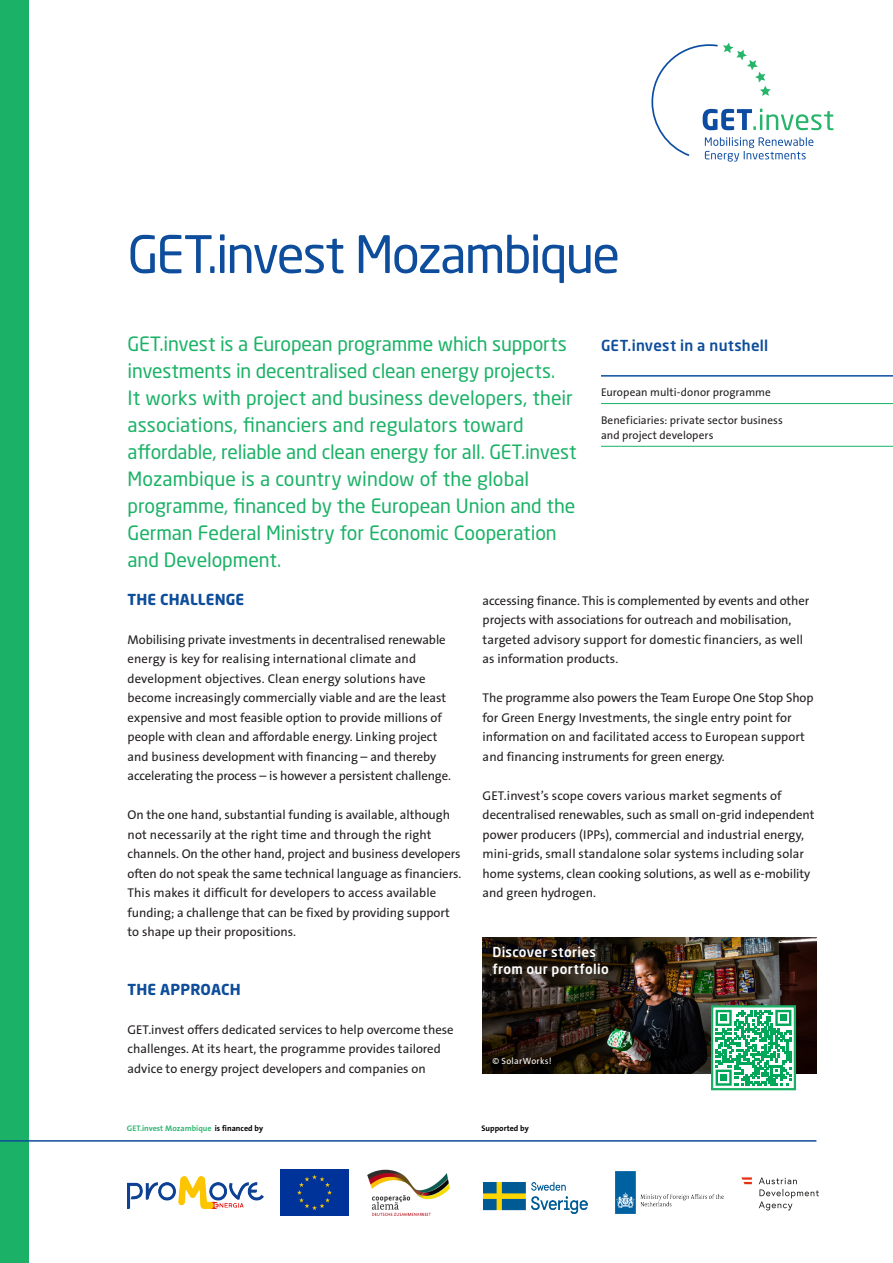
<style>
.page{position:relative;width:893px;height:1263px;background:#fff}
.page>*{position:absolute;margin:0;border:0;box-sizing:border-box;transform-origin:0 0}
.headline_1{font:51px "Neo Sans W1 G";letter-spacing:-.04em;color:#0d4d9b}
.subline{font:19.5px/27px "Neo Sans W1 G";letter-spacing:-.005em;color:#1bb267}
.headline_2{font:700 15px "Neo Sans W1 G";letter-spacing:.01em;color:#0d4d9b}
.nutshell_titel{font:500 15px "Neo Sans W1 G";letter-spacing:.015em;color:#0d4d9b}
.nutshell_titel-2{font:500 13.5px/16.5px "Neo Sans W1 G";letter-spacing:.02em;color:#fff}
.copy{font:12.75px/19.5px "The Sans B5 Plain";letter-spacing:-.005em;color:#231f20}
.nutshell___contact_c{font:11.25px/15px "The Sans B5 Plain";letter-spacing:.01em;color:#231f20}
.t1{font:9px "The Sans B5 Plain";letter-spacing:.035em;color:#fff}
.t2{font:700 8.1px "The Sans B7";color:#35b774}
.t3{font:700 8.1px "The Sans B7";color:#000001}
.s1{color:#000001}
</style>
<div class="page">
<div style="left:0;top:0;width:29px;height:1263px;background:#1bb267"></div>
<hr style="left:0;top:1140px;width:816px;height:2px;background:#0d4d9b">
<svg style="left:651px;top:43px;width:182px;height:119px"></svg>
<hr style="left:601px;top:403px;width:292px;height:1px;background:#1bb267">
<hr style="left:601px;top:446px;width:292px;height:1px;background:#1bb267">
<hr style="left:601px;top:375px;width:292px;height:2px;background:#0d4d9b">
<img style="left:483px;top:937px;width:333px;height:136px">
<div style="left:712px;top:1006px;width:83px;height:83px;background:linear-gradient(to right,#fff,#fff)"></div>
<svg style="left:716px;top:1010px;width:75px;height:76px"></svg>
<div style="left:720px;top:1014px;width:7px;height:7px;background:#00a759"></div>
<div style="left:780px;top:1014px;width:7px;height:7px;background:#00a759"></div>
<div style="left:720px;top:1074px;width:7px;height:7px;background:#00a759"></div>
<div style="left:711px;top:1005px;width:85px;height:85px;border:2px solid #1bb267"></div>
<img style="left:128px;top:1176px;width:135px;height:32px">
<img style="left:367px;top:1169px;width:83px;height:47px">
<div style="left:281px;top:1170px;width:67px;height:45px;background:#039"></div>
<img style="left:483px;top:1182px;width:105px;height:31px">
<img style="left:616px;top:1172px;width:108px;height:41px">
<svg style="left:759px;top:1177px;width:60px;height:33px"></svg>
<svg style="left:741px;top:1177px;width:11px;height:7px"></svg>
<p class="headline_1" style="left:128px;top:223px;width:494px">GET.invest Mozambique</p>
<p class="subline" style="left:128px;top:330px;width:450px">GET.invest is a European programme which supports investments in decentralised clean energy projects.<br>It works with project and business developers, their associations, financiers and regulators toward affordable, reliable and clean energy for all. GET.invest Mozambique is a country window of the global programme, financed by the European Union and the German Federal Ministry for Economic Cooperation and Development.</p>
<p class="nutshell_titel" style="left:601px;top:336px;width:169px">GET.invest in a nutshell</p>
<p class="nutshell___contact_c" style="left:601px;top:385px;width:171px">European multi-donor programme</p>
<p class="nutshell___contact_c" style="left:601px;top:413px;width:183px">Beneficiaries: private sector business and project developers</p>
<p class="headline_2" style="left:128px;top:589px;width:118px">THE CHALLENGE</p>
<p class="copy" style="left:128px;top:630px;width:325px">Mobilising private investments in decentralised renewable energy is key for realising international climate and development objectives. Clean energy solutions have become increasingly commercially viable and are the least expensive and most feasible option to provide millions of people with clean and affordable energy. Linking project and business development with financing – and thereby accelerating the process – is however a persistent challenge.</p>
<p class="copy" style="left:128px;top:805px;width:335px">On the one hand, substantial funding is available, although not necessarily at the right time and through the right channels. On the other hand, project and business developers often do not speak the same technical language as financiers.<br>This makes it difficult for developers to access available funding; a challenge that can be fixed by providing support to shape up their propositions.</p>
<p class="headline_2" style="left:128px;top:979px;width:115px">THE APPROACH</p>
<p class="copy" style="left:128px;top:1020px;width:328px">GET.invest offers dedicated services to help overcome these challenges. At its heart, the programme provides tailored advice to energy project developers and companies on</p>
<p class="copy" style="left:483px;top:591px;width:328px">accessing finance. This is complemented by events and other projects with associations for outreach and mobilisation, targeted advisory support for domestic financiers, as well as information products.</p>
<p class="copy" style="left:483px;top:688px;width:332px">The programme also powers the Team Europe One Stop Shop for Green Energy Investments, the single entry point for information on and facilitated access to European support and financing instruments for green energy.</p>
<p class="copy" style="left:483px;top:786px;width:333px">GET.invest’s scope covers various market segments of decentralised renewables, such as small on-grid independent power producers (IPPs), commercial and industrial energy, mini-grids, small standalone solar systems including solar home systems, clean cooking solutions, as well as e-mobility and green hydrogen.</p>
<p class="nutshell_titel-2" style="left:492px;top:943px;width:118px">Discover stories from our portfolio</p>
<p class="t1" style="left:492px;top:1056px;width:61px">© SolarWorks!</p>
<p class="t2" style="left:108px;top:1124px;width:156px">GET.investnvest Mozambique <span class="s1">is financed by</span></p>
<p class="t2" style="left:127px;top:1124px;width:68px">GET.i Mozambique</p>
<p class="t3" style="left:198px;top:1124px;width:48px">s financed by</p>
<p class="t3" style="left:481px;top:1124px;width:49px">Supported by</p>
<p class="t3" style="left:500px;top:1124px;width:49px">Supported by</p>
</div>
